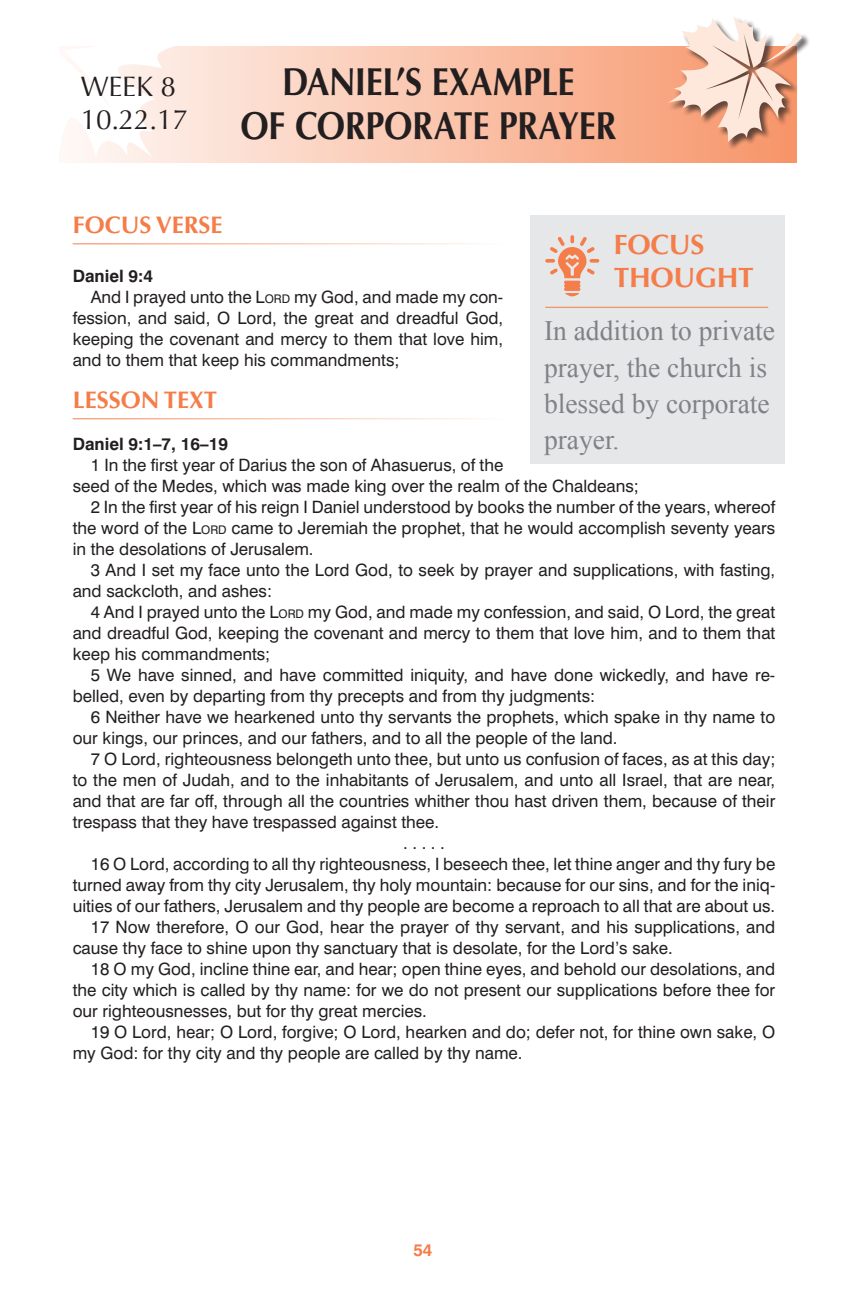
<style>
.page{position:relative;width:864px;height:1296px;background:#fff}
.page>*{position:absolute;margin:0;border:0;box-sizing:border-box;transform-origin:0 0}
.t1{font:700 39px/44px "Optima";letter-spacing:-.01em;color:#231f20;text-align:center;scale:.87 1}
.t2{font:28px/36px "Times New Roman";color:#808285}
.t3{font:28px/33.6px "Optima";letter-spacing:-.01em;color:#231f20}
.t4{font:700 28px/33.6px "Optima";letter-spacing:-.01em;color:#f47d4a}
.t5{font:700 24px "Optima";color:#f47d4a}
.t6{font:17px "Swiss 721 BT";color:#231f20}
.t7{font:700 17px "Swiss 721 BT";color:#231f20}
.t8{font:700 17px "Swiss 721 BT";color:#f47d4a}
.s1{font-style:inherit}
.s2{font-size:11.8px}
</style>
<div class="page">
<svg style="left:178px;top:46px;width:619px;height:117px;background:#fac6ae"></svg>
<div style="left:761px;top:33px;width:49px;height:40px;background:#231f20;opacity:.45"></div>
<div style="left:668px;top:15px;width:131px;height:136px;background:#231f20;opacity:.45"></div>
<svg style="left:667px;top:15px;width:135px;height:127px"></svg>
<div style="left:530px;top:215px;width:254px;height:248px;background:#e6e7e9"></div>
<svg style="left:545px;top:235px;width:54px;height:61px"></svg>
<hr style="left:545px;top:307px;width:223px;height:1px;background:#f47d4a">
<svg style="left:73px;top:46px;width:105px;height:117px"></svg>
<h2 class="t3" style="left:81px;top:70px;width:109px">WEEK 8<br>10.22.17</h2>
<h1 class="t1" style="left:240px;top:60px;width:433px">DANIEL’S EXAMPLE<br>OF CORPORATE PRAYER</h1>
<h3 class="t5" style="left:73px;top:211px;width:151px">FOCUS VERSE</h3>
<p class="t7" style="left:73px;top:265px;width:82px">Daniel 9:4</p>
<p class="t6" style="left:91px;top:286px;width:414px">And I prayed unto the <span class="s1">L</span><span class="s2">ORD</span> my God, and made my con-</p>
<p class="t6" style="left:73px;top:307px;width:432px">fession, and said, O Lord, the great and dreadful God,</p>
<p class="t6" style="left:73px;top:328px;width:432px">keeping the covenant and mercy to them that love him,</p>
<p class="t6" style="left:73px;top:349px;width:328px">and to them that keep his commandments;</p>
<h3 class="t5" style="left:73px;top:386px;width:146px">LESSON TEXT</h3>
<p class="t7" style="left:73px;top:433px;width:157px">Daniel 9:1–7, 16–19</p>
<p class="t6" style="left:91px;top:454px;width:414px">1 In the first year of Darius the son of Ahasuerus, of the</p>
<p class="t6" style="left:73px;top:475px;width:567px">seed of the Medes, which was made king over the realm of the Chaldeans;</p>
<p class="t6" style="left:91px;top:496px;width:686px">2 In the first year of his reign I Daniel understood by books the number of the years, whereof</p>
<p class="t6" style="left:73px;top:517px;width:703px">the word of the <span class="s1">L</span><span class="s2">ORD</span> came to Jeremiah the prophet, that he would accomplish seventy years</p>
<p class="t6" style="left:73px;top:538px;width:239px">in the desolations of Jerusalem.</p>
<p class="t6" style="left:91px;top:559px;width:685px">3 And I set my face unto the Lord God, to seek by prayer and supplications, with fasting,</p>
<p class="t6" style="left:73px;top:580px;width:201px">and sackcloth, and ashes:</p>
<p class="t6" style="left:91px;top:601px;width:685px">4 And I prayed unto the <span class="s1">L</span><span class="s2">ORD</span> my God, and made my confession, and said, O Lord, the great</p>
<p class="t6" style="left:73px;top:622px;width:704px">and dreadful God, keeping the covenant and mercy to them that love him, and to them that</p>
<p class="t6" style="left:73px;top:643px;width:199px">keep his commandments;</p>
<p class="t6" style="left:91px;top:664px;width:685px">5 We have sinned, and have committed iniquity, and have done wickedly, and have re-</p>
<p class="t6" style="left:73px;top:685px;width:524px">belled, even by departing from thy precepts and from thy judgments:</p>
<p class="t6" style="left:91px;top:706px;width:685px">6 Neither have we hearkened unto thy servants the prophets, which spake in thy name to</p>
<p class="t6" style="left:73px;top:727px;width:543px">our kings, our princes, and our fathers, and to all the people of the land.</p>
<p class="t6" style="left:91px;top:748px;width:686px">7 O Lord, righteousness belongeth unto thee, but unto us confusion of faces, as at this day;</p>
<p class="t6" style="left:73px;top:769px;width:703px">to the men of Judah, and to the inhabitants of Jerusalem, and unto all Israel, that are near,</p>
<p class="t6" style="left:73px;top:790px;width:704px">and that are far off, through all the countries whither thou hast driven them, because of their</p>
<p class="t6" style="left:73px;top:811px;width:365px">trespass that they have trespassed against thee.</p>
<p class="t6" style="left:403px;top:832px;width:40px">.....</p>
<p class="t6" style="left:91px;top:853px;width:686px">16 O Lord, according to all thy righteousness, I beseech thee, let thine anger and thy fury be</p>
<p class="t6" style="left:73px;top:874px;width:703px">turned away from thy city Jerusalem, thy holy mountain: because for our sins, and for the iniq-</p>
<p class="t6" style="left:73px;top:895px;width:700px">uities of our fathers, Jerusalem and thy people are become a reproach to all that are about us.</p>
<p class="t6" style="left:91px;top:916px;width:685px">17 Now therefore, O our God, hear the prayer of thy servant, and his supplications, and</p>
<p class="t6" style="left:73px;top:937px;width:598px">cause thy face to shine upon thy sanctuary that is desolate, for the Lord’s sake.</p>
<p class="t6" style="left:91px;top:958px;width:685px">18 O my God, incline thine ear, and hear; open thine eyes, and behold our desolations, and</p>
<p class="t6" style="left:73px;top:979px;width:703px">the city which is called by thy name: for we do not present our supplications before thee for</p>
<p class="t6" style="left:73px;top:1000px;width:352px">our righteousnesses, but for thy great mercies.</p>
<p class="t6" style="left:91px;top:1021px;width:685px">19 O Lord, hear; O Lord, forgive; O Lord, hearken and do; defer not, for thine own sake, O</p>
<p class="t6" style="left:73px;top:1042px;width:448px">my God: for thy city and thy people are called by thy name.</p>
<h2 class="t4" style="left:613px;top:228px;width:141px">FOCUS<br>THOUGHT</h2>
<h2 class="t2" style="left:544px;top:312px;width:232px">In addition to private prayer, the church is blessed by corporate prayer.</h2>
<p class="t8" style="left:413px;top:1239px;width:20px">54</p>
</div>
